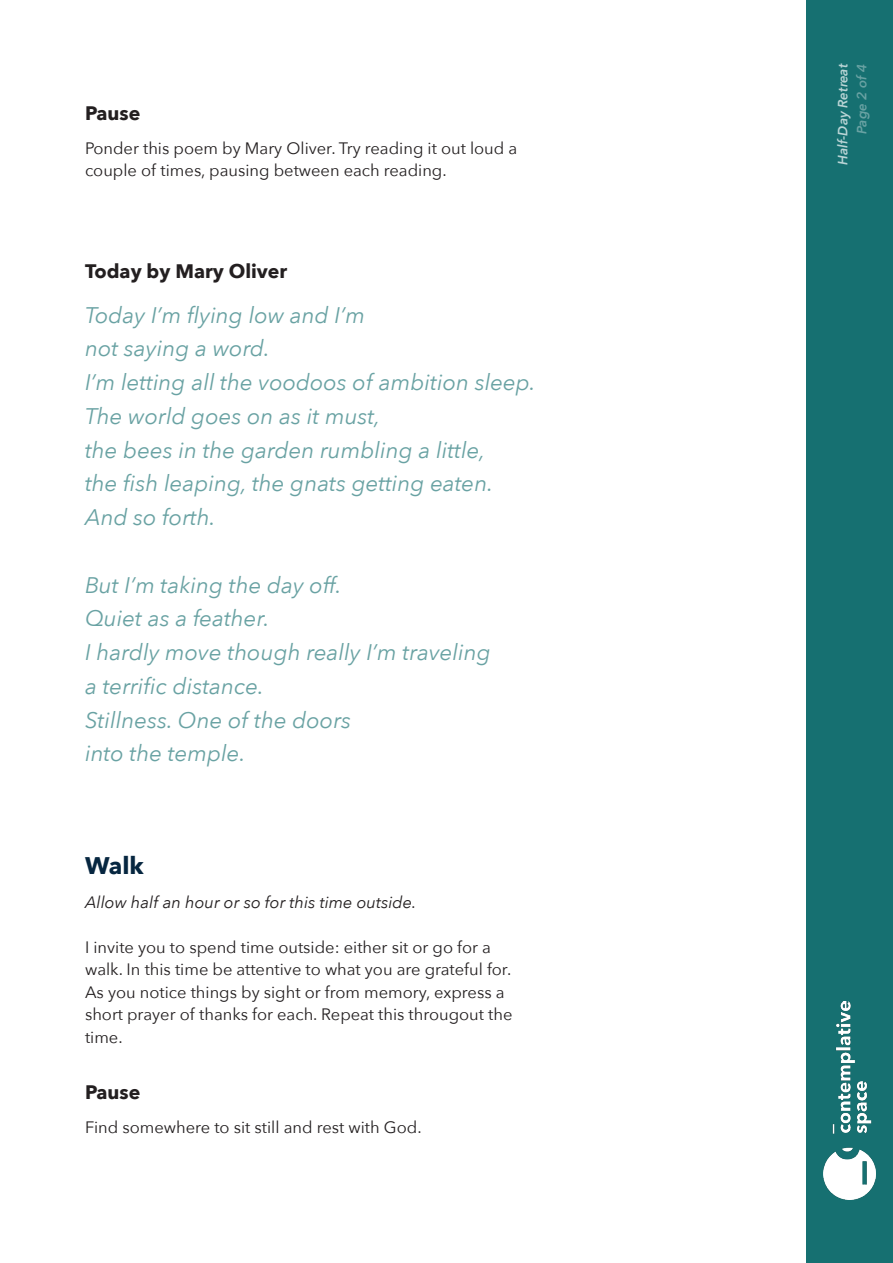
<style>
.page{position:relative;width:893px;height:1263px;background:#fff}
.page>*{position:absolute;margin:0;border:0;box-sizing:border-box;transform-origin:0 0}
.t1{font:700 24px "Avenir Next";color:#062640}
.PQ{font:italic 22.5px "Avenir Next";color:#69a2a3}
.t2{font:700 19.5px "Avenir Next";color:#231f20}
.P1{font:16.5px/22.5px "Avenir Next";color:#231f20}
.P1-2{font:italic 16.5px "Avenir Next";color:#231f20}
.t3{font:italic 600 13.5px "Avenir Next";color:#b9d4d5}
.t4{font:italic 600 13.5px "Avenir Next";color:#69a2a3}
</style>
<div class="page">
<div style="left:806px;top:0;width:87px;height:1263px;background:#167071"></div>
<img style="left:824px;top:1002px;width:52px;height:197px">
<h3 class="t2" style="left:85px;top:96px;width:57px">Pause</h3>
<p class="P1" style="left:85px;top:136px;width:434px">Ponder this poem by Mary Oliver. Try reading it out loud a couple of times, pausing between each reading.</p>
<h3 class="t2" style="left:85px;top:254px;width:204px">Today by Mary Oliver</h3>
<p class="PQ" style="left:85px;top:296px;width:281px">Today I’m flying low and I’m</p>
<p class="PQ" style="left:85px;top:329px;width:187px">not saying a word.</p>
<p class="PQ" style="left:85px;top:363px;width:452px">I’m letting all the voodoos of ambition sleep.</p>
<p class="PQ" style="left:85px;top:397px;width:297px">The world goes on as it must,</p>
<p class="PQ" style="left:85px;top:431px;width:402px">the bees in the garden rumbling a little,</p>
<p class="PQ" style="left:85px;top:464px;width:410px">the fish leaping, the gnats getting eaten.</p>
<p class="PQ" style="left:85px;top:498px;width:132px">And so forth.</p>
<p class="PQ" style="left:85px;top:566px;width:258px">But I’m taking the day off.</p>
<p class="PQ" style="left:85px;top:599px;width:186px">Quiet as a feather.</p>
<p class="PQ" style="left:85px;top:633px;width:407px">I hardly move though really I’m traveling</p>
<p class="PQ" style="left:85px;top:667px;width:181px">a terrific distance.</p>
<p class="PQ" style="left:85px;top:701px;width:268px">Stillness. One of the doors</p>
<p class="PQ" style="left:85px;top:734px;width:162px">into the temple.</p>
<h2 class="t1" style="left:85px;top:845px;width:60px">Walk</h2>
<p class="P1-2" style="left:85px;top:888px;width:333px">Allow half an hour or so for this time outside.</p>
<p class="P1" style="left:85px;top:935px;width:429px">I invite you to spend time outside: either sit or go for a walk. In this time be attentive to what you are grateful for.<br>As you notice things by sight or from memory, express a short prayer of thanks for each. Repeat this througout the time.</p>
<h3 class="t2" style="left:85px;top:1075px;width:57px">Pause</h3>
<p class="P1" style="left:85px;top:1115px;width:338px">Find somewhere to sit still and rest with God.</p>
<p class="t3" style="left:831px;top:165px;width:103px;rotate:-90deg">Half-Day Retreat</p>
<p class="t4" style="left:850px;top:134px;width:72px;rotate:-90deg">Page 2 of 4</p>
</div>
